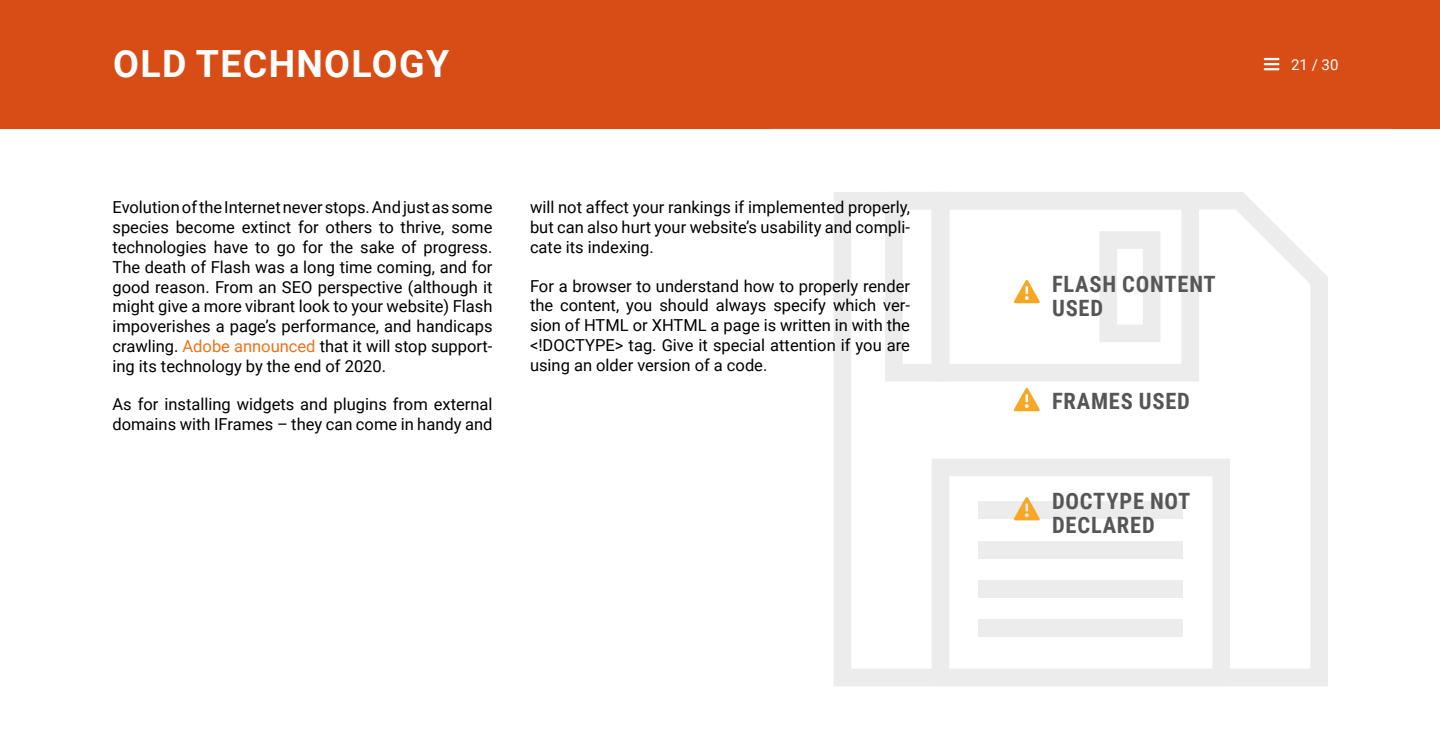
<style>
.page{position:relative;width:1440px;height:750px;background:#fff}
.page>*{position:absolute;margin:0;border:0;box-sizing:border-box;transform-origin:0 0}
.t1{font:700 37.5px "Roboto";letter-spacing:.035em;color:#fff}
.t2{font:700 22.5px/24px "Roboto Condensed";letter-spacing:.035em;color:#575656}
.t3{font:16.5px/19.8px "Roboto";color:#000;text-align:justify}
.t4{font:15px "Roboto";color:#fff}
.s1{color:#ed7218}
</style>
<div class="page">
<div style="left:0;top:0;width:1440px;height:128px;background:#d84d15"></div>
<svg style="left:1264px;top:58px;width:16px;height:12px"></svg>
<svg style="left:834px;top:192px;width:494px;height:494px"></svg>
<svg style="left:949px;top:192px;width:250px;height:189px"></svg>
<svg style="left:932px;top:459px;width:298px;height:227px"></svg>
<svg style="left:885px;top:192px;width:64px;height:189px"></svg>
<svg style="left:1099px;top:231px;width:62px;height:111px"></svg>
<div style="left:978px;top:502px;width:205px;height:17px;background:#ececec"></div>
<div style="left:978px;top:541px;width:205px;height:17px;background:#ececec"></div>
<div style="left:978px;top:580px;width:205px;height:17px;background:#ececec"></div>
<div style="left:978px;top:619px;width:205px;height:17px;background:#ececec"></div>
<svg style="left:1013px;top:497px;width:27px;height:23px"></svg>
<svg style="left:1013px;top:388px;width:27px;height:23px"></svg>
<svg style="left:1013px;top:280px;width:27px;height:23px"></svg>
<h1 class="t1" style="left:113px;top:48px;width:338px">OLD TECHNOLOGY</h1>
<p class="t4" style="left:1291px;top:54px;width:49px">21 / 30</p>
<p class="t3" style="left:112px;top:199px;width:382px">Evolution of the Internet never stops. And just as some species become extinct for others to thrive, some technologies have to go for the sake of progress.<br>The death of Flash was a long time coming, and for good reason. From an SEO perspective (although it might give a more vibrant look to your website) Flash impoverishes a page’s performance, and handicaps crawling. <span class="s1">Adobe announced</span> that it will stop support&shy;ing its technology by the end of 2020.</p>
<p class="t3" style="left:112px;top:396px;width:382px">As for installing widgets and plugins from external domains with IFrames – they can come in handy and</p>
<p class="t3" style="left:530px;top:199px;width:382px">will not affect your rankings if implemented properly, but can also hurt your website’s usability and compli&shy;cate its indexing.</p>
<p class="t3" style="left:530px;top:277px;width:382px">For a browser to understand how to properly render the content, you should always specify which ver&shy;sion of HTML or XHTML a page is written in with the &lt;!DOCTYPE&gt; tag. Give it special attention if you are using an older version of a code.</p>
<h2 class="t2" style="left:1052px;top:272px;width:165px">FLASH CONTENT<br>USED</h2>
<h2 class="t2" style="left:1052px;top:390px;width:139px">FRAMES USED</h2>
<h2 class="t2" style="left:1052px;top:489px;width:140px">DOCTYPE NOT<br>DECLARED</h2>
</div>
